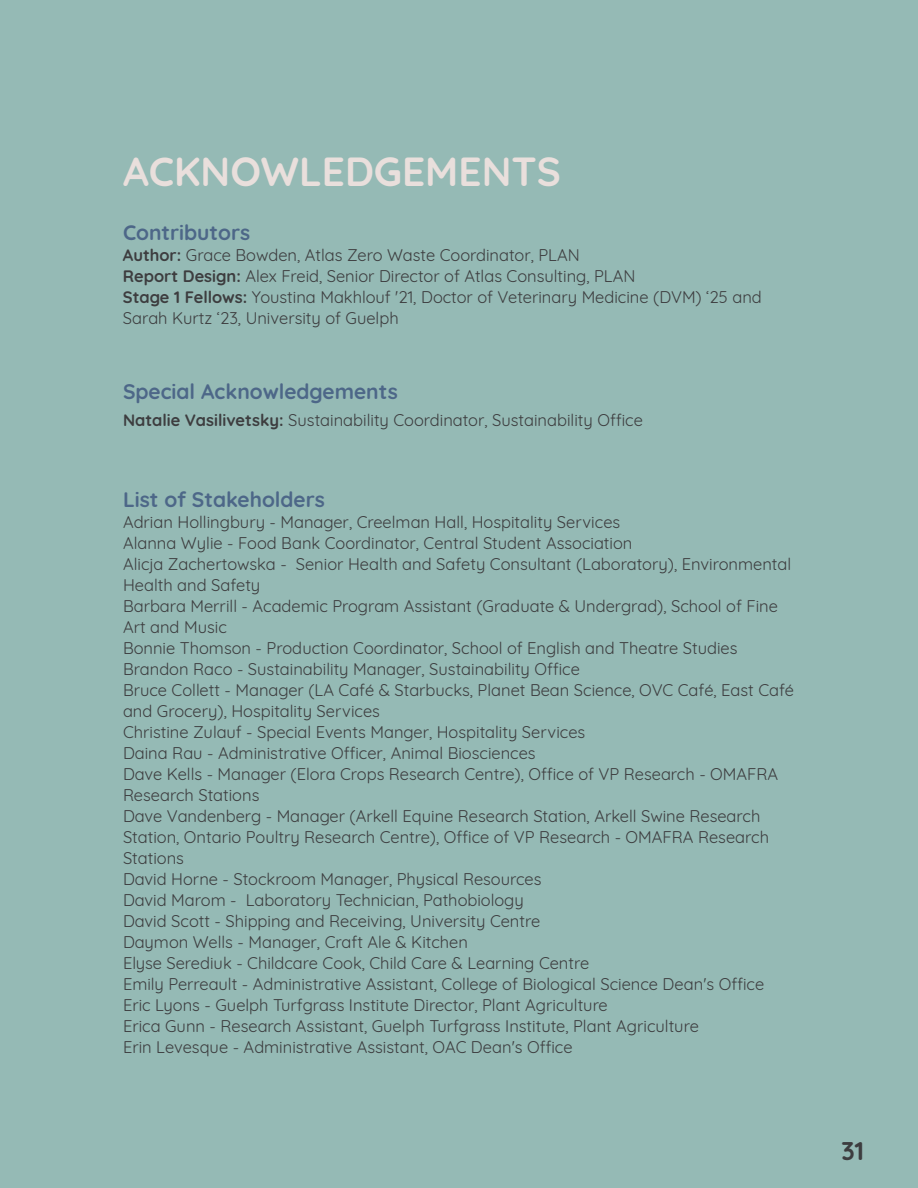
<style>
.page{position:relative;width:918px;height:1188px;background:#95bab5}
.page>*{position:absolute;margin:0;border:0;box-sizing:border-box;transform-origin:0 0}
.t1{font:700 40.5px "Quicksand";color:#e9dfdc}
.t2{font:700 25.5px "Quicksand";color:#3d3d3f}
.t3{font:700 21px "Quicksand";color:#4d6788}
.t4{font:16.5px/21px "Quicksand";color:#3d3d3f}
.s1{font-weight:700}
</style>
<div class="page">
<h1 class="t1" style="left:123px;top:138px;width:439px">ACKNOWLEDGEMENTS</h1>
<p class="t3" style="left:123px;top:215px;width:129px">Contributors</p>
<p class="t4" style="left:123px;top:243px;width:640px"><span class="s1">Author:</span> Grace Bowden, Atlas Zero Waste Coordinator, PLAN<br><span class="s1">Report Design:</span> Alex Freid, Senior Director of Atlas Consulting, PLAN<br><span class="s1">Stage 1 Fellows:</span> Youstina Makhlouf '21, Doctor of Veterinary Medicine (DVM) ‘25 and Sarah Kurtz ‘23, University of Guelph</p>
<p class="t3" style="left:123px;top:374px;width:276px">Special Acknowledgements</p>
<p class="t4" style="left:123px;top:408px;width:521px"><span class="s1">Natalie Vasilivetsky:</span> Sustainability Coordinator, Sustainability Office</p>
<p class="t3" style="left:123px;top:482px;width:203px">List of Stakeholders</p>
<p class="t4" style="left:123px;top:510px;width:673px">Adrian Hollingbury - Manager, Creelman Hall, Hospitality Services<br>Alanna Wylie - Food Bank Coordinator, Central Student Association<br>Alicja Zachertowska - Senior Health and Safety Consultant (Laboratory), Environmental Health and Safety<br>Barbara Merrill - Academic Program Assistant (Graduate &amp; Undergrad), School of Fine Art and Music<br>Bonnie Thomson - Production Coordinator, School of English and Theatre Studies Brandon Raco - Sustainability Manager, Sustainability Office<br>Bruce Collett - Manager (LA Café &amp; Starbucks, Planet Bean Science, OVC Café, East Café and Grocery), Hospitality Services<br>Christine Zulauf - Special Events Manger, Hospitality Services<br>Daina Rau - Administrative Officer, Animal Biosciences<br>Dave Kells - Manager (Elora Crops Research Centre), Office of VP Research - OMAFRA Research Stations<br>Dave Vandenberg - Manager (Arkell Equine Research Station, Arkell Swine Research Station, Ontario Poultry Research Centre), Office of VP Research - OMAFRA Research Stations<br>David Horne - Stockroom Manager, Physical Resources<br>David Marom - Laboratory Technician, Pathobiology<br>David Scott - Shipping and Receiving, University Centre<br>Daymon Wells - Manager, Craft Ale &amp; Kitchen<br>Elyse Serediuk - Childcare Cook, Child Care &amp; Learning Centre<br>Emily Perreault - Administrative Assistant, College of Biological Science Dean's Office Eric Lyons - Guelph Turfgrass Institute Director, Plant Agriculture<br>Erica Gunn - Research Assistant, Guelph Turfgrass Institute, Plant Agriculture<br>Erin Levesque - Administrative Assistant, OAC Dean's Office</p>
<h2 class="t2" style="left:841px;top:1129px;width:24px">31</h2>
</div>
